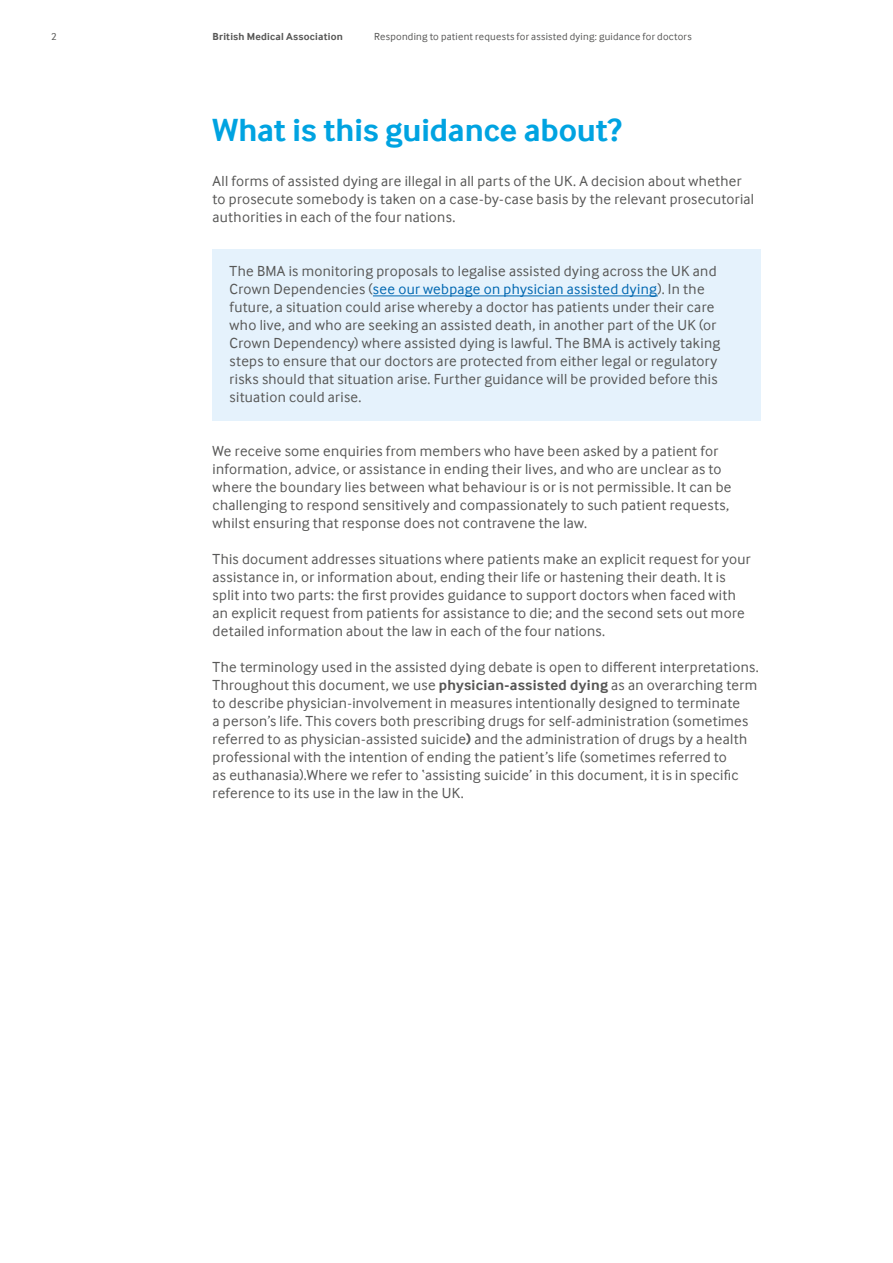
<style>
.page{position:relative;width:893px;height:1263px;background:#fff}
.page>*{position:absolute;margin:0;border:0;box-sizing:border-box;transform-origin:0 0}
.t1{font:700 33px "Inter Face";letter-spacing:-.005em;color:#00a3e1}
.t2{font:15px/18px "Inter Face";letter-spacing:.02em;color:#575756}
.t3{font:10.5px "Inter Face";letter-spacing:.025em;color:#575756}
.t4{font:700 10.5px "Inter Face";letter-spacing:.02em;color:#575756}
.s1{color:#0067b1}
.s2{font-weight:700}
</style>
<div class="page">
<div style="left:213px;top:249px;width:548px;height:171px;background:#e5f2fc"></div>
<hr style="left:373px;top:296px;width:285px;height:1px;background:#0067b1">
<p class="t3" style="left:51px;top:31px;width:7px">2</p>
<p class="t4" style="left:213px;top:30px;width:132px">British Medical Association</p>
<p class="t3" style="left:374px;top:31px;width:319px">Responding to patient requests for assisted dying: guidance for doctors</p>
<h1 class="t1" style="left:213px;top:111px;width:411px">What is this guidance about?</h1>
<p class="t2" style="left:213px;top:172px;width:543px">All forms of assisted dying are illegal in all parts of the UK. A decision about whether to prosecute somebody is taken on a case-by-case basis by the relevant prosecutorial authorities in each of the four nations.</p>
<p class="t2" style="left:230px;top:262px;width:492px">The BMA is monitoring proposals to legalise assisted dying across the UK and Crown Dependencies (<span class="s1">see our webpage on physician assisted dying</span>). In the future, a situation could arise whereby a doctor has patients under their care who live, and who are seeking an assisted death, in another part of the UK (or Crown Dependency) where assisted dying is lawful. The BMA is actively taking steps to ensure that our doctors are protected from either legal or regulatory risks should that situation arise. Further guidance will be provided before this situation could arise.</p>
<p class="t2" style="left:213px;top:442px;width:520px">We receive some enquiries from members who have been asked by a patient for information, advice, or assistance in ending their lives, and who are unclear as to where the boundary lies between what behaviour is or is not permissible. It can be challenging to respond sensitively and compassionately to such patient requests, whilst ensuring that response does not contravene the law.</p>
<p class="t2" style="left:213px;top:550px;width:540px">This document addresses situations where patients make an explicit request for your assistance in, or information about, ending their life or hastening their death. It is split into two parts: the first provides guidance to support doctors when faced with an explicit request from patients for assistance to die; and the second sets out more detailed information about the law in each of the four nations.</p>
<p class="t2" style="left:213px;top:658px;width:548px">The terminology used in the assisted dying debate is open to different interpretations.<br>Throughout this document, we use <span class="s2">physician-assisted dying</span> as an overarching term to describe physician-involvement in measures intentionally designed to terminate<br>a person’s life. This covers both prescribing drugs for self-administration (sometimes referred to as physician-assisted suicide<span class="s2">)</span> and the administration of drugs by a health professional with the intention of ending the patient’s life (sometimes referred to<br>as euthanasia).Where we refer to ‘assisting suicide’ in this document, it is in specific reference to its use in the law in the UK.</p>
</div>
